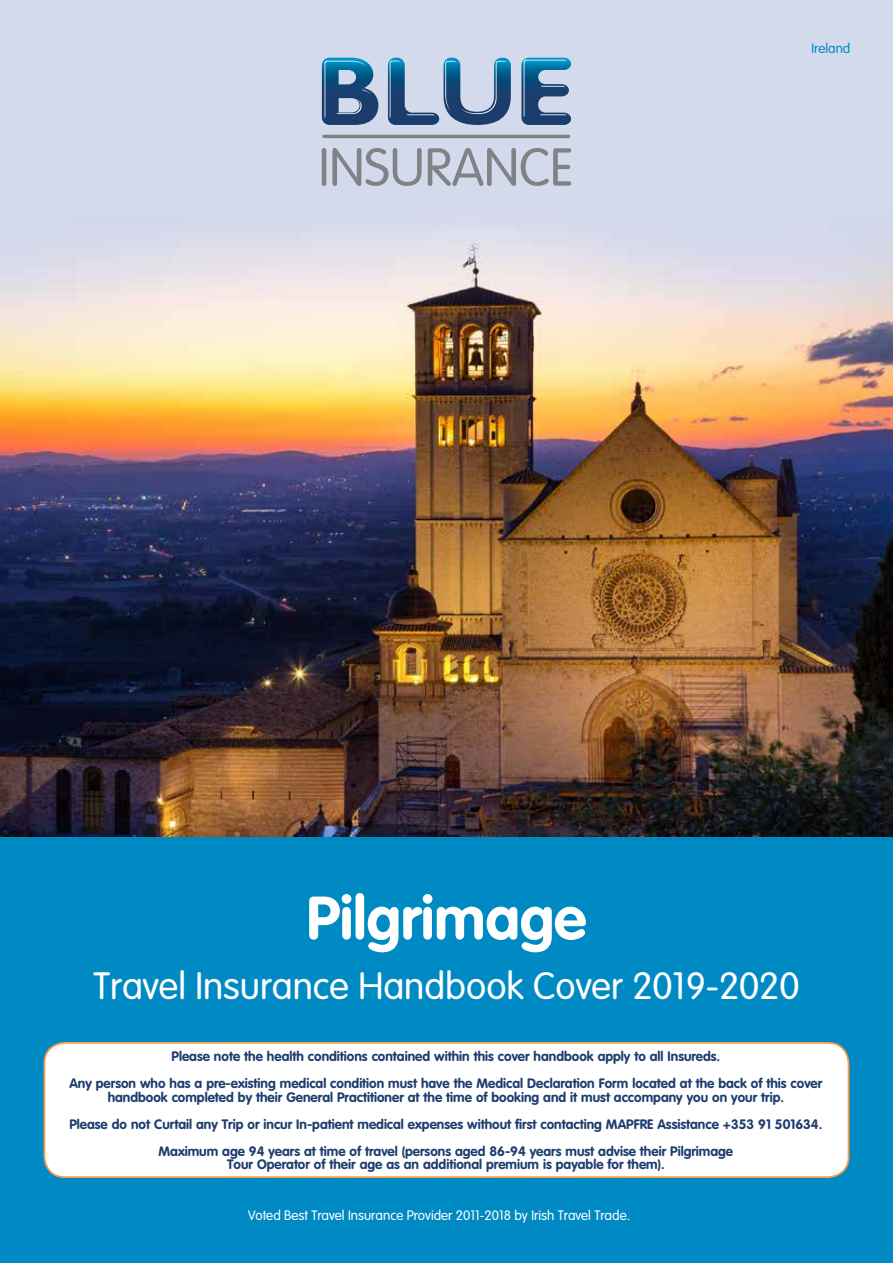
<style>
.page{position:relative;width:893px;height:1263px;background:#fff}
.page>*{position:absolute;margin:0;border:0;box-sizing:border-box;transform-origin:0 0}
.t1{font:700 60px "VAG Rounded Std";color:#fff}
.t2{font:300 37.5px "VAG Rounded Std";color:#fff}
.t3{font:700 13.5px/27px "VAG Rounded Std";color:#1d3d6f;text-align:center}
.t4{font:300 13.5px "VAG Rounded Std";color:#fff}
.t5{font:300 13.5px "VAG Rounded Std";color:#008ac4}
</style>
<div class="page">
<img style="left:0;top:0;width:893px;height:838px">
<div style="left:0;top:838px;width:893px;height:425px;background:#008ac4"></div>
<div style="left:44px;top:1043px;width:805px;height:134px;background:#fff;border-radius:21px"></div>
<div style="left:44px;top:1042px;width:805px;height:136px;border:2px solid #f69c4b;border-radius:21px"></div>
<hr style="left:322px;top:148px;width:4px;height:38px;background:#808285;border-radius:2px">
<svg style="left:332px;top:148px;width:90px;height:38px;background:#b5bbc7"></svg>
<svg style="left:428px;top:148px;width:143px;height:38px;background:#b5bac7"></svg>
<hr style="left:324px;top:135px;width:245px;height:3px;background:#808285">
<svg style="left:322px;top:58px;width:56px;height:67px;background:#46759c"></svg>
<svg style="left:521px;top:58px;width:50px;height:67px;background:#5784a8"></svg>
<svg style="left:388px;top:58px;width:123px;height:67px;background:#7c9ab9"></svg>
<p class="t5" style="left:811px;top:40px;width:41px">Ireland</p>
<h1 class="t1" style="left:306px;top:883px;width:281px">Pilgrimage</h1>
<h2 class="t2" style="left:94px;top:965px;width:707px">Travel Insurance Handbook Cover 2019-2020</h2>
<p class="t3" style="left:69px;top:1043px;width:754px">Please note the health conditions contained within this cover handbook apply to all Insureds.<br>Any person who has a pre-existing medical condition must have the Medical Declaration Form located at the back of this cover</p>
<p class="t3" style="left:69px;top:1084px;width:754px">handbook completed by their General Practitioner at the time of booking and it must accompany you on your trip.<br>Please do not Curtail any Trip or incur In-patient medical expenses without first contacting MAPFRE Assistance +353 91 501634.<br>Maximum age 94 years at time of travel (persons aged 86-94 years must advise their Pilgrimage</p>
<p class="t3" style="left:227px;top:1151px;width:439px">Tour Operator of their age as an additional premium is payable for them).</p>
<p class="t4" style="left:248px;top:1208px;width:383px">Voted Best Travel Insurance Provider 2011-2018 by Irish Travel Trade.</p>
</div>
